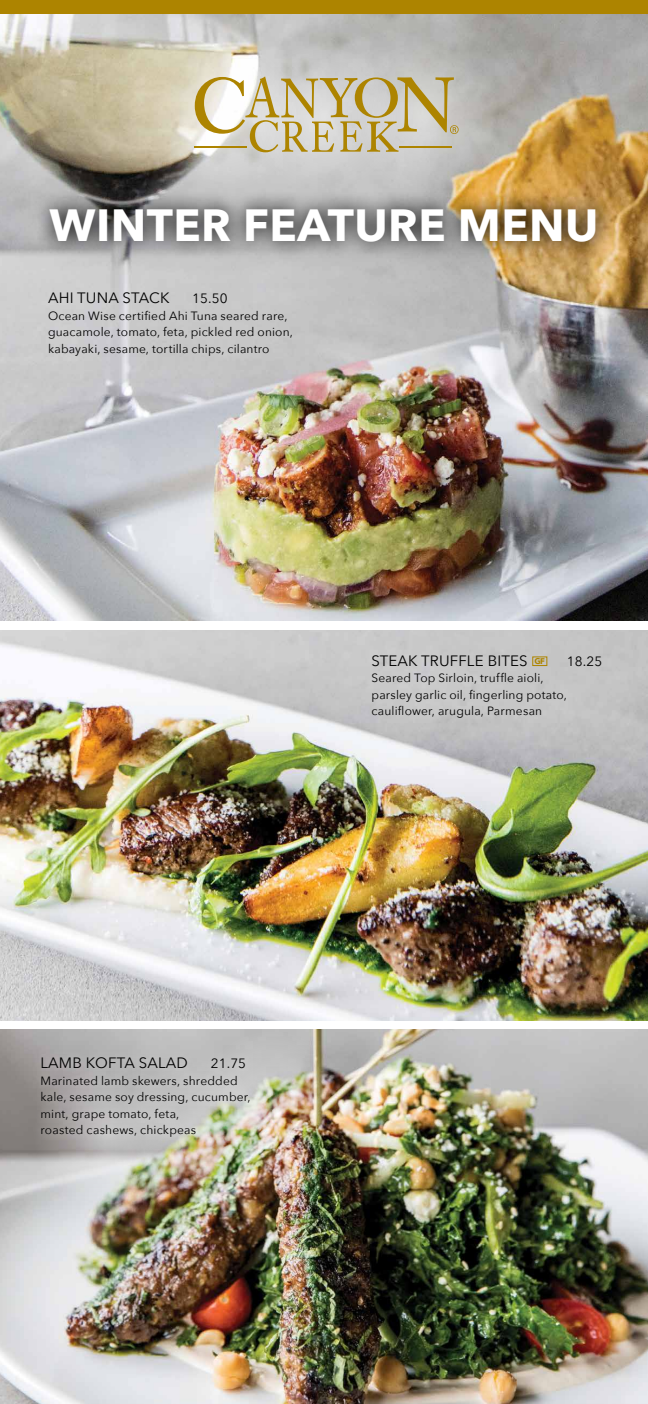
<style>
.page{position:relative;width:648px;height:1404px;background:#fff}
.page>*{position:absolute;margin:0;border:0;box-sizing:border-box;transform-origin:0 0}
.t1{font:700 45px "Avenir Next";letter-spacing:.01em;color:#fff}
.t2{font:15px "Avenir Next";letter-spacing:.01em;color:#000}
.t3{font:13.5px "Avenir Next";letter-spacing:.01em;color:#000}
.t4{font:12px/16.5px "Avenir Next";letter-spacing:.015em;color:#000}
.s1{font-weight:700;font-size:8.25px;color:#ad8400}
</style>
<div class="page">
<img style="left:0;top:630px;width:648px;height:390px">
<img style="left:0;top:13px;width:648px;height:608px">
<div style="left:0;top:0;width:648px;height:13px;background:#ad8400"></div>
<div style="left:32px;top:190px;width:583px;height:71px;background:#000;opacity:.75"></div>
<div style="left:533px;top:657px;width:14px;height:9px;border:1px solid #ad8400"></div>
<img style="left:0;top:1030px;width:648px;height:374px">
<img style="left:195px;top:1029px;width:152px;height:151px;border-radius:50%">
<svg style="left:248px;top:41px;width:152px;height:151px;background:#c7c7c6"></svg>
<svg style="left:348px;top:41px;width:151px;height:151px;background:#bdbcb9"></svg>
<svg style="left:149px;top:41px;width:151px;height:151px;background:#d3cfc3"></svg>
<img style="left:117px;top:1057px;width:151px;height:152px;border-radius:50%">
<img style="left:32px;top:1059px;width:152px;height:151px;border-radius:50%">
<hr style="left:194px;top:146px;width:52px;height:2px;background:#ad8400">
<svg style="left:195px;top:76px;width:264px;height:76px;background:#cfc5a4"></svg>
<div style="left:32px;top:1048px;width:227px;height:98px;background:#fff;opacity:.5"></div>
<h1 class="t1" style="left:50px;top:199px;width:550px">WINTER FEATURE MENU</h1>
<p class="t2" style="left:48px;top:292px;width:123px">AHI TUNA STACK</p>
<p class="t3" style="left:192px;top:293px;width:37px">15.50</p>
<p class="t4" style="left:48px;top:307px;width:246px">Ocean Wise certified Ahi Tuna seared rare, guacamole, tomato, feta, pickled red onion, kabayaki, sesame, tortilla chips, cilantro</p>
<p class="t2" style="left:372px;top:654px;width:175px">STEAK TRUFFLE BITES <span class="s1">GF</span></p>
<p class="t3" style="left:567px;top:656px;width:37px">18.25</p>
<p class="t4" style="left:372px;top:669px;width:197px">Seared Top Sirloin, truffle aioli, parsley garlic oil, fingerling potato, cauliflower, arugula, Parmesan</p>
<p class="t2" style="left:40px;top:1057px;width:149px">LAMB KOFTA SALAD</p>
<p class="t3" style="left:211px;top:1058px;width:37px">21.75</p>
<p class="t4" style="left:40px;top:1072px;width:212px">Marinated lamb skewers, shredded kale, sesame soy dressing, cucumber, mint, grape tomato, feta,<br>roasted cashews, chickpeas</p>
</div>
